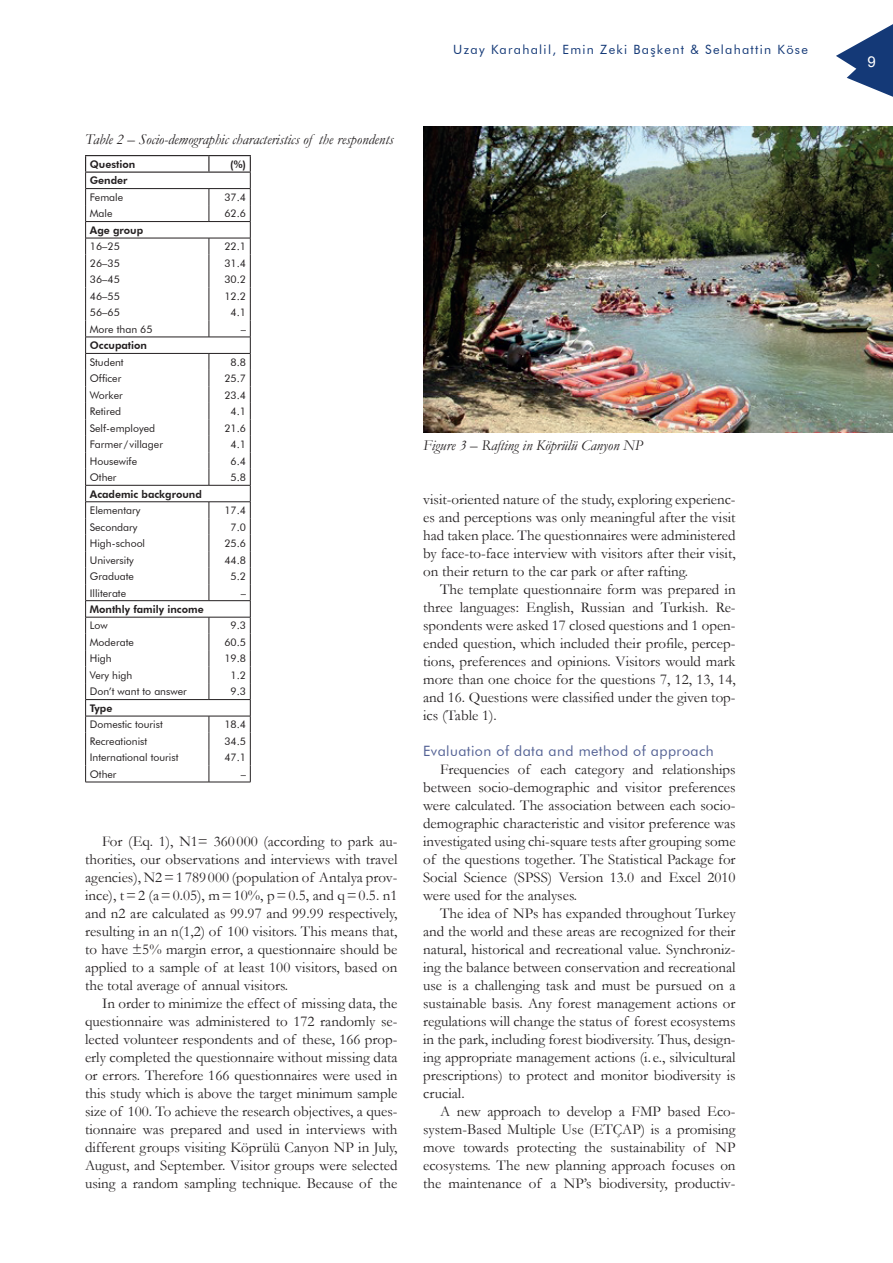
<style>
.page{position:relative;width:893px;height:1263px;background:#fff}
.page>*{position:absolute;margin:0;border:0;box-sizing:border-box;transform-origin:0 0}
.t1{font:15px/18px "Garamond";color:#231f20;text-align:justify}
.t2{font:italic 15px "Garamond";color:#231f20}
.t3{font:15px "Arial";color:#fff}
.t4{font:14.25px "Futura BT";letter-spacing:.03em;color:#536194}
.t5{font:12.75px "Futura BT";letter-spacing:.1em;color:#143977}
.t6{font:10.5px "Futura BT";color:#231f20}
.t7{font:800 10.5px "Futura BT";color:#231f20}
</style>
<div class="page">
<svg style="left:836px;top:24px;width:57px;height:73px"></svg>
<hr style="left:85px;top:188px;width:124px;height:1px;background:#231f20">
<hr style="left:209px;top:188px;width:41px;height:1px;background:#231f20">
<hr style="left:85px;top:221px;width:124px;height:1px;background:#231f20">
<hr style="left:209px;top:221px;width:41px;height:1px;background:#231f20">
<hr style="left:85px;top:238px;width:124px;height:1px;background:#231f20">
<hr style="left:209px;top:238px;width:41px;height:1px;background:#231f20">
<hr style="left:85px;top:337px;width:124px;height:1px;background:#231f20">
<hr style="left:209px;top:337px;width:41px;height:1px;background:#231f20">
<hr style="left:85px;top:353px;width:124px;height:1px;background:#231f20">
<hr style="left:209px;top:353px;width:41px;height:1px;background:#231f20">
<hr style="left:85px;top:485px;width:124px;height:1px;background:#231f20">
<hr style="left:209px;top:485px;width:41px;height:1px;background:#231f20">
<hr style="left:85px;top:501px;width:124px;height:1px;background:#231f20">
<hr style="left:209px;top:501px;width:41px;height:1px;background:#231f20">
<hr style="left:85px;top:600px;width:124px;height:1px;background:#231f20">
<hr style="left:209px;top:600px;width:41px;height:1px;background:#231f20">
<hr style="left:85px;top:617px;width:124px;height:1px;background:#231f20">
<hr style="left:209px;top:617px;width:41px;height:1px;background:#231f20">
<hr style="left:85px;top:699px;width:124px;height:1px;background:#231f20">
<hr style="left:209px;top:699px;width:41px;height:1px;background:#231f20">
<hr style="left:85px;top:716px;width:124px;height:1px;background:#231f20">
<hr style="left:209px;top:716px;width:41px;height:1px;background:#231f20">
<hr style="left:85px;top:782px;width:124px;height:1px;background:#231f20">
<hr style="left:209px;top:782px;width:41px;height:1px;background:#231f20">
<hr style="left:85px;top:155px;width:124px;height:1px;background:#231f20">
<svg style="left:85px;top:156px;width:1px;height:626px"></svg>
<hr style="left:209px;top:155px;width:42px;height:1px;background:#231f20">
<svg style="left:208px;top:156px;width:1px;height:16px"></svg>
<svg style="left:250px;top:156px;width:1px;height:626px"></svg>
<hr style="left:85px;top:172px;width:124px;height:1px;background:#231f20">
<hr style="left:209px;top:172px;width:42px;height:1px;background:#231f20">
<svg style="left:209px;top:189px;width:1px;height:32px"></svg>
<svg style="left:209px;top:238px;width:1px;height:99px"></svg>
<svg style="left:209px;top:354px;width:1px;height:131px"></svg>
<svg style="left:209px;top:502px;width:1px;height:98px"></svg>
<svg style="left:209px;top:617px;width:1px;height:82px"></svg>
<svg style="left:209px;top:716px;width:1px;height:66px"></svg>
<img style="left:423px;top:126px;width:470px;height:306px">
<p class="t5" style="left:453px;top:42px;width:356px">Uzay Karahalil, Emin Zeki Başkent &amp; Selahattin Köse</p>
<p class="t2" style="left:85px;top:129px;width:310px">Table 2 – Socio-demographic characteristics of the respondents</p>
<p class="t7" style="left:90px;top:158px;width:47px">Question</p>
<p class="t7" style="left:230px;top:158px;width:17px">(%)</p>
<p class="t7" style="left:90px;top:174px;width:39px">Gender</p>
<p class="t6" style="left:90px;top:191px;width:35px">Female</p>
<p class="t6" style="left:224px;top:191px;width:23px">37.4</p>
<p class="t6" style="left:90px;top:207px;width:24px">Male</p>
<p class="t6" style="left:224px;top:207px;width:23px">62.6</p>
<p class="t7" style="left:90px;top:224px;width:55px">Age group</p>
<p class="t6" style="left:90px;top:240px;width:32px">16–25</p>
<p class="t6" style="left:224px;top:240px;width:23px">22.1</p>
<p class="t6" style="left:90px;top:257px;width:32px">26–35</p>
<p class="t6" style="left:224px;top:257px;width:23px">31.4</p>
<p class="t6" style="left:90px;top:273px;width:32px">36–45</p>
<p class="t6" style="left:224px;top:273px;width:23px">30.2</p>
<p class="t6" style="left:90px;top:290px;width:32px">46–55</p>
<p class="t6" style="left:224px;top:290px;width:23px">12.2</p>
<p class="t6" style="left:90px;top:306px;width:32px">56–65</p>
<p class="t6" style="left:231px;top:306px;width:17px">4.1</p>
<p class="t6" style="left:90px;top:323px;width:64px">More than 65</p>
<p class="t6" style="left:241px;top:323px;width:7px">–</p>
<p class="t7" style="left:90px;top:339px;width:59px">Occupation</p>
<p class="t6" style="left:90px;top:356px;width:35px">Student</p>
<p class="t6" style="left:231px;top:356px;width:17px">8.8</p>
<p class="t6" style="left:90px;top:372px;width:33px">Officer</p>
<p class="t6" style="left:224px;top:372px;width:23px">25.7</p>
<p class="t6" style="left:90px;top:389px;width:34px">Worker</p>
<p class="t6" style="left:224px;top:389px;width:23px">23.4</p>
<p class="t6" style="left:90px;top:405px;width:33px">Retired</p>
<p class="t6" style="left:231px;top:405px;width:17px">4.1</p>
<p class="t6" style="left:90px;top:421px;width:67px">Self-employed</p>
<p class="t6" style="left:224px;top:421px;width:23px">21.6</p>
<p class="t6" style="left:90px;top:438px;width:75px">Farmer / villager</p>
<p class="t6" style="left:231px;top:438px;width:17px">4.1</p>
<p class="t6" style="left:90px;top:454px;width:49px">Housewife</p>
<p class="t6" style="left:231px;top:454px;width:17px">6.4</p>
<p class="t6" style="left:90px;top:471px;width:28px">Other</p>
<p class="t6" style="left:231px;top:471px;width:17px">5.8</p>
<p class="t7" style="left:90px;top:487px;width:113px">Academic background</p>
<p class="t6" style="left:90px;top:504px;width:52px">Elementary</p>
<p class="t6" style="left:224px;top:504px;width:23px">17.4</p>
<p class="t6" style="left:90px;top:520px;width:49px">Secondary</p>
<p class="t6" style="left:231px;top:520px;width:17px">7.0</p>
<p class="t6" style="left:90px;top:537px;width:57px">High-school</p>
<p class="t6" style="left:224px;top:537px;width:23px">25.6</p>
<p class="t6" style="left:90px;top:553px;width:45px">University</p>
<p class="t6" style="left:224px;top:553px;width:23px">44.8</p>
<p class="t6" style="left:90px;top:570px;width:46px">Graduate</p>
<p class="t6" style="left:231px;top:570px;width:17px">5.2</p>
<p class="t6" style="left:90px;top:586px;width:38px">Illiterate</p>
<p class="t6" style="left:241px;top:586px;width:7px">–</p>
<p class="t7" style="left:90px;top:603px;width:115px">Monthly family income</p>
<p class="t6" style="left:90px;top:619px;width:19px">Low</p>
<p class="t6" style="left:231px;top:619px;width:17px">9.3</p>
<p class="t6" style="left:90px;top:636px;width:45px">Moderate</p>
<p class="t6" style="left:224px;top:636px;width:23px">60.5</p>
<p class="t6" style="left:90px;top:652px;width:23px">High</p>
<p class="t6" style="left:224px;top:652px;width:23px">19.8</p>
<p class="t6" style="left:90px;top:669px;width:44px">Very high</p>
<p class="t6" style="left:231px;top:669px;width:17px">1.2</p>
<p class="t6" style="left:90px;top:685px;width:98px">Don’t want to answer</p>
<p class="t6" style="left:231px;top:685px;width:17px">9.3</p>
<p class="t7" style="left:90px;top:702px;width:24px">Type</p>
<p class="t6" style="left:90px;top:718px;width:74px">Domestic tourist</p>
<p class="t6" style="left:224px;top:718px;width:23px">18.4</p>
<p class="t6" style="left:90px;top:735px;width:59px">Recreationist</p>
<p class="t6" style="left:224px;top:735px;width:23px">34.5</p>
<p class="t6" style="left:90px;top:751px;width:90px">International tourist</p>
<p class="t6" style="left:224px;top:751px;width:23px">47.1</p>
<p class="t6" style="left:90px;top:768px;width:28px">Other</p>
<p class="t6" style="left:241px;top:768px;width:7px">–</p>
<p class="t1" style="left:85px;top:832px;width:314px;text-indent:17px">For (Eq. 1), N1= 360 000 (according to park au&shy;thorities, our observations and interviews with travel agencies), N2=1 789 000 (population of Antalya prov&shy;ince), t=2 (a=0.05), m=10%, p=0.5, and q=0.5. n1 and n2 are calculated as 99.97 and 99.99 respectively, resulting in an n(1,2) of 100 visitors. This means that, to have ±5% margin error, a questionnaire should be applied to a sample of at least 100 visitors, based on the total average of annual visitors.</p>
<p class="t1" style="left:85px;top:994px;width:314px;text-indent:17px">In order to minimize the effect of missing data, the questionnaire was administered to 172 randomly se&shy;lected volunteer respondents and of these, 166 prop&shy;erly completed the questionnaire without missing data or errors. Therefore 166 questionnaires were used in this study which is above the target minimum sample size of 100. To achieve the research objectives, a ques&shy;tionnaire was prepared and used in interviews with different groups visiting Köprülü Canyon NP in July, August, and September. Visitor groups were selected using a random sampling technique. Because of the</p>
<p class="t2" style="left:423px;top:435px;width:221px">Figure 3 – Rafting in Köprülü Canyon NP</p>
<p class="t1" style="left:423px;top:490px;width:314px">visit-oriented nature of the study, exploring experienc&shy;es and perceptions was only meaningful after the visit had taken place. The questionnaires were administered by face-to-face interview with visitors after their visit, on their return to the car park or after rafting.</p>
<p class="t1" style="left:423px;top:580px;width:314px;text-indent:17px">The template questionnaire form was prepared in three languages: English, Russian and Turkish. Re&shy;spondents were asked 17 closed questions and 1 open&shy;ended question, which included their profile, percep&shy;tions, preferences and opinions. Visitors would mark more than one choice for the questions 7, 12, 13, 14, and 16. Questions were classified under the given top&shy;ics (Table 1).</p>
<p class="t4" style="left:423px;top:742px;width:292px">Evaluation of data and method of approach</p>
<p class="t1" style="left:423px;top:760px;width:314px;text-indent:17px">Frequencies of each category and relationships between socio-demographic and visitor preferences were calculated. The association between each socio&shy;demographic characteristic and visitor preference was investigated using chi-square tests after grouping some of the questions together. The Statistical Package for Social Science (SPSS) Version 13.0 and Excel 2010 were used for the analyses.</p>
<p class="t1" style="left:423px;top:904px;width:314px;text-indent:17px">The idea of NPs has expanded throughout Turkey and the world and these areas are recognized for their natural, historical and recreational value. Synchroniz&shy;ing the balance between conservation and recreational use is a challenging task and must be pursued on a sustainable basis. Any forest management actions or regulations will change the status of forest ecosystems in the park, including forest biodiversity. Thus, design&shy;ing appropriate management actions (i. e., silvicultural prescriptions) to protect and monitor biodiversity is crucial.</p>
<p class="t1" style="left:423px;top:1102px;width:314px;text-indent:17px">A new approach to develop a FMP based Eco&shy;system-Based Multiple Use (ETÇAP) is a promising move towards protecting the sustainability of NP ecosystems. The new planning approach focuses on the maintenance of a NP’s biodiversity, productiv-</p>
<p class="t3" style="left:868px;top:52px;width:10px">9</p>
</div>
